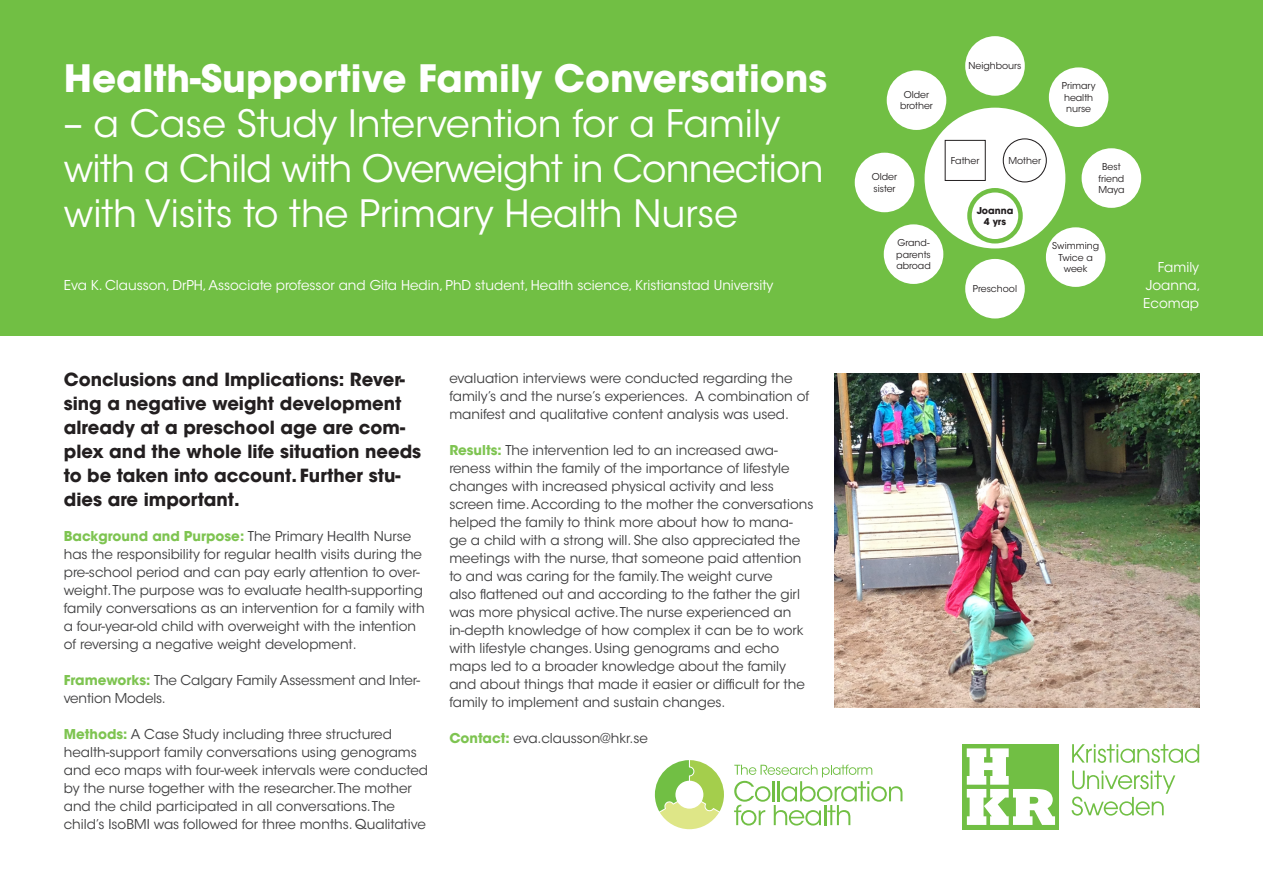
<style>
.page{position:relative;width:1263px;height:893px;background:#fff}
.page>*{position:absolute;margin:0;border:0;box-sizing:border-box;transform-origin:0 0}
.t1{font:37.5px/45px "ITC Avant Garde Std";color:#fff}
.t2{font:700 37.5px "ITC Avant Garde Std";color:#fff}
.t3{font:700 18px/24px "ITC Avant Garde Std";color:#231f20}
.t4{font:13.5px/18px "ITC Avant Garde Std";color:#3e3e3f}
.t5{font:13.5px "ITC Avant Garde Std";color:#fff}
.t6{font:9.45px/11.2px "ITC Avant Garde Std";color:#231f20;text-align:center}
.t7{font:700 9.45px "ITC Avant Garde Std";color:#231f20}
.s1{font-weight:700;color:#7ec451}
</style>
<div class="page">
<div style="left:962px;top:744px;width:97px;height:85px;background:#71bf44"></div>
<svg style="left:967px;top:748px;width:88px;height:77px"></svg>
<svg style="left:1072px;top:744px;width:127px;height:19px"></svg>
<svg style="left:1072px;top:771px;width:103px;height:45px"></svg>
<svg style="left:655px;top:760px;width:69px;height:69px"></svg>
<svg style="left:734px;top:764px;width:168px;height:61px"></svg>
<div style="left:0;top:0;width:1263px;height:336px;background:#71bf44"></div>
<img style="left:835px;top:373px;width:364px;height:335px">
<div style="left:924px;top:108px;width:141px;height:140px;background:#fff;border-radius:50%"></div>
<div style="left:965px;top:36px;width:60px;height:60px;background:#fff;border-radius:50%"></div>
<div style="left:1049px;top:67px;width:59px;height:60px;background:#fff;border-radius:50%"></div>
<div style="left:887px;top:70px;width:59px;height:60px;background:#fff;border-radius:50%"></div>
<div style="left:855px;top:153px;width:59px;height:59px;background:#fff;border-radius:50%"></div>
<div style="left:884px;top:224px;width:59px;height:60px;background:#fff;border-radius:50%"></div>
<div style="left:965px;top:259px;width:60px;height:59px;background:#fff;border-radius:50%"></div>
<div style="left:1046px;top:227px;width:59px;height:60px;background:#fff;border-radius:50%"></div>
<div style="left:1081px;top:148px;width:60px;height:60px;background:#fff;border-radius:50%"></div>
<div style="left:1003px;top:138px;width:44px;height:44px;border:1px solid #231f20;border-radius:50%"></div>
<div style="left:967px;top:188px;width:56px;height:55px;border:4px solid #71bf44;border-radius:50%"></div>
<div style="left:945px;top:140px;width:41px;height:41px;border:1px solid #231f20"></div>
<p class="t2" style="left:64px;top:53px;width:765px">Health-Supportive Family Conversations</p>
<p class="t1" style="left:64px;top:101px;width:761px">– a Case Study Intervention for a Family with a Child with Overweight in Connection with Visits to the Primary Health Nurse</p>
<p class="t5" style="left:64px;top:277px;width:711px">Eva K. Clausson, DrPH, Associate professor and Gita Hedin, PhD student, Health science, Kristianstad University</p>
<p class="t3" style="left:64px;top:368px;width:359px">Conclusions and Implications: Rever&shy;sing a negative weight development already at a preschool age are com&shy;plex and the whole life situation needs to be taken into account. Further stu&shy;dies are important.</p>
<p class="t4" style="left:64px;top:527px;width:362px"><span class="s1">Background and Purpose:</span> The Primary Health Nurse has the responsibility for regular health visits during the pre-school period and can pay early attention to over&shy;weight. The purpose was to evaluate health-supporting family conversations as an intervention for a family with a four-year-old child with overweight with the intention of reversing a negative weight development.</p>
<p class="t4" style="left:64px;top:671px;width:358px"><span class="s1">Frameworks:</span> The Calgary Family Assessment and Inter&shy;vention Models.</p>
<p class="t4" style="left:64px;top:725px;width:366px"><span class="s1">Methods:</span> A Case Study including three structured health-support family conversations using genograms and eco maps with four-week intervals were conducted by the nurse together with the researcher. The mother and the child participated in all conversations. The child’s IsoBMI was followed for three months. Qualitative</p>
<p class="t4" style="left:449px;top:369px;width:361px">evaluation interviews were conducted regarding the family’s and the nurse’s experiences. A combination of manifest and qualitative content analysis was used.</p>
<p class="t4" style="left:449px;top:441px;width:366px"><span class="s1">Results:</span> The intervention led to an increased awa&shy;reness within the family of the importance of lifestyle changes with increased physical activity and less screen time. According to the mother the conversations helped the family to think more about how to mana&shy;ge a child with a strong will. She also appreciated the meetings with the nurse, that someone paid attention to and was caring for the family. The weight curve<br>also flattened out and according to the father the girl was more physical active. The nurse experienced an in-depth knowledge of how complex it can be to work with lifestyle changes. Using genograms and echo maps led to a broader knowledge about the family and about things that made it easier or difficult for the family to implement and sustain changes.</p>
<p class="t4" style="left:449px;top:729px;width:200px"><span class="s1">Contact:</span> eva.clausson@hkr.se</p>
<p class="t6" style="left:900px;top:89px;width:34px">Older brother</p>
<p class="t6" style="left:872px;top:171px;width:27px">Older</p>
<p class="t6" style="left:873px;top:183px;width:24px">sister</p>
<p class="t6" style="left:897px;top:237px;width:34px">Grand-</p>
<p class="t6" style="left:896px;top:249px;width:36px">parents</p>
<p class="t6" style="left:896px;top:260px;width:36px">abroad</p>
<p class="t6" style="left:968px;top:60px;width:55px">Neighbours</p>
<p class="t6" style="left:1062px;top:80px;width:35px;text-align:left">Primary health nurse</p>
<p class="t6" style="left:951px;top:155px;width:30px">Father</p>
<p class="t6" style="left:1008px;top:155px;width:34px">Mother</p>
<p class="t7" style="left:977px;top:204px;width:38px">Joanna</p>
<p class="t7" style="left:984px;top:215px;width:24px">4 yrs</p>
<p class="t6" style="left:973px;top:283px;width:46px">Preschool</p>
<p class="t6" style="left:1102px;top:161px;width:20px">Best</p>
<p class="t6" style="left:1098px;top:173px;width:28px">friend</p>
<p class="t6" style="left:1098px;top:184px;width:28px">Maya</p>
<p class="t6" style="left:1052px;top:240px;width:48px">Swimming<br>Twice a week</p>
<p class="t5" style="left:1158px;top:259px;width:43px">Family</p>
<p class="t5" style="left:1146px;top:277px;width:56px">Joanna,</p>
<p class="t5" style="left:1143px;top:295px;width:57px">Ecomap</p>
</div>
